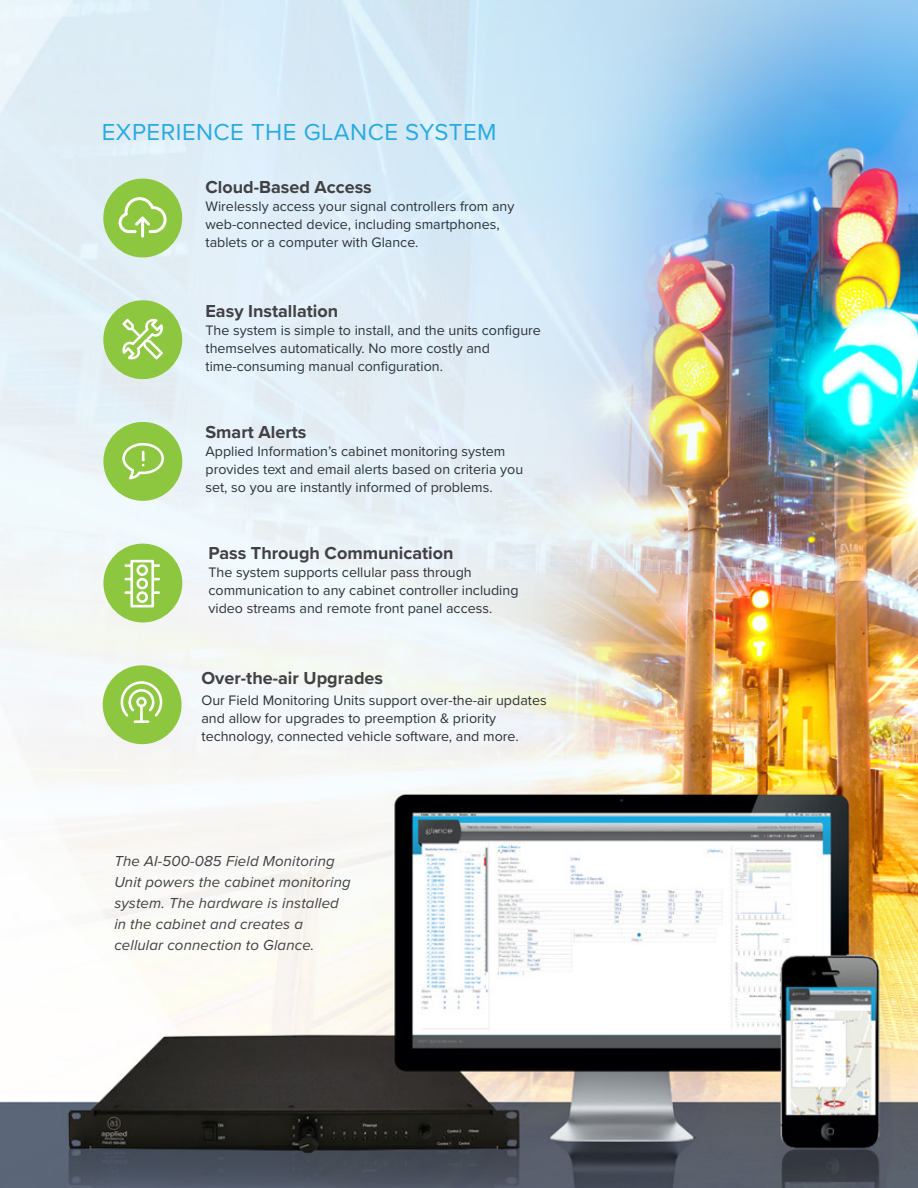
<style>
.page{position:relative;width:918px;height:1188px;background:#fff}
.page>*{position:absolute;margin:0;border:0;box-sizing:border-box;transform-origin:0 0}
.t1{font:24px "Proxima Nova";letter-spacing:.02em;color:#28aae1}
.t2{font:700 18px "Proxima Nova";color:#414042}
.t3{font:italic 15px/21px "Proxima Nova";letter-spacing:.01em;color:#414042}
.t4{font:14.25px/18px "Proxima Nova";color:#2a3338}
</style>
<div class="page">
<img style="left:0;top:0;width:918px;height:1188px">
<div style="left:103px;top:300px;width:79px;height:79px;background:#8dc63f;border-radius:50%"></div>
<div style="left:103px;top:179px;width:79px;height:78px;background:#8dc63f;border-radius:50%"></div>
<div style="left:103px;top:544px;width:79px;height:78px;background:#8dc63f;border-radius:50%"></div>
<div style="left:103px;top:422px;width:79px;height:79px;background:#8dc63f;border-radius:50%"></div>
<div style="left:103px;top:665px;width:79px;height:79px;background:#8dc63f;border-radius:50%"></div>
<hr style="left:141px;top:217px;width:3px;height:21px;background:#fff;border-radius:2px">
<svg style="left:119px;top:197px;width:48px;height:36px"></svg>
<svg style="left:122px;top:319px;width:41px;height:40px"></svg>
<svg style="left:122px;top:443px;width:42px;height:36px"></svg>
<svg style="left:121px;top:681px;width:41px;height:36px"></svg>
<hr style="left:140px;top:705px;width:3px;height:18px;background:#fff">
<hr style="left:134px;top:720px;width:15px;height:3px;background:#fff">
<svg style="left:124px;top:560px;width:36px;height:47px"></svg>
<h1 class="t1" style="left:102px;top:114px;width:396px">EXPERIENCE THE GLANCE SYSTEM</h1>
<p class="t2" style="left:205px;top:174px;width:168px">Cloud-Based Access</p>
<p class="t4" style="left:205px;top:197px;width:311px">Wirelessly access your signal controllers from any web-connected device, including smartphones, tablets or a computer with Glance.</p>
<p class="t2" style="left:205px;top:298px;width:134px">Easy Installation</p>
<p class="t4" style="left:205px;top:321px;width:337px">The system is simple to install, and the units configure themselves automatically. No more costly and time-consuming manual configuration.</p>
<p class="t2" style="left:205px;top:419px;width:103px">Smart Alerts</p>
<p class="t4" style="left:205px;top:442px;width:319px">Applied Information’s cabinet monitoring system provides text and email alerts based on criteria you set, so you are instantly informed of problems.</p>
<p class="t2" style="left:208px;top:540px;width:247px">Pass Through Communication</p>
<p class="t4" style="left:208px;top:563px;width:312px">The system supports cellular pass through communication to any cabinet controller including video streams and remote front panel access.</p>
<p class="t2" style="left:201px;top:664px;width:183px">Over-the-air Upgrades</p>
<p class="t4" style="left:201px;top:690px;width:347px">Our Field Monitoring Units support over-the-air updates and allow for upgrades to preemption &amp; priority technology, connected vehicle software, and more.</p>
<p class="t3" style="left:114px;top:850px;width:238px">The AI-500-085 Field Monitoring<br>Unit powers the cabinet monitoring system. The hardware is installed in the cabinet and creates a cellular connection to Glance.</p>
</div>
